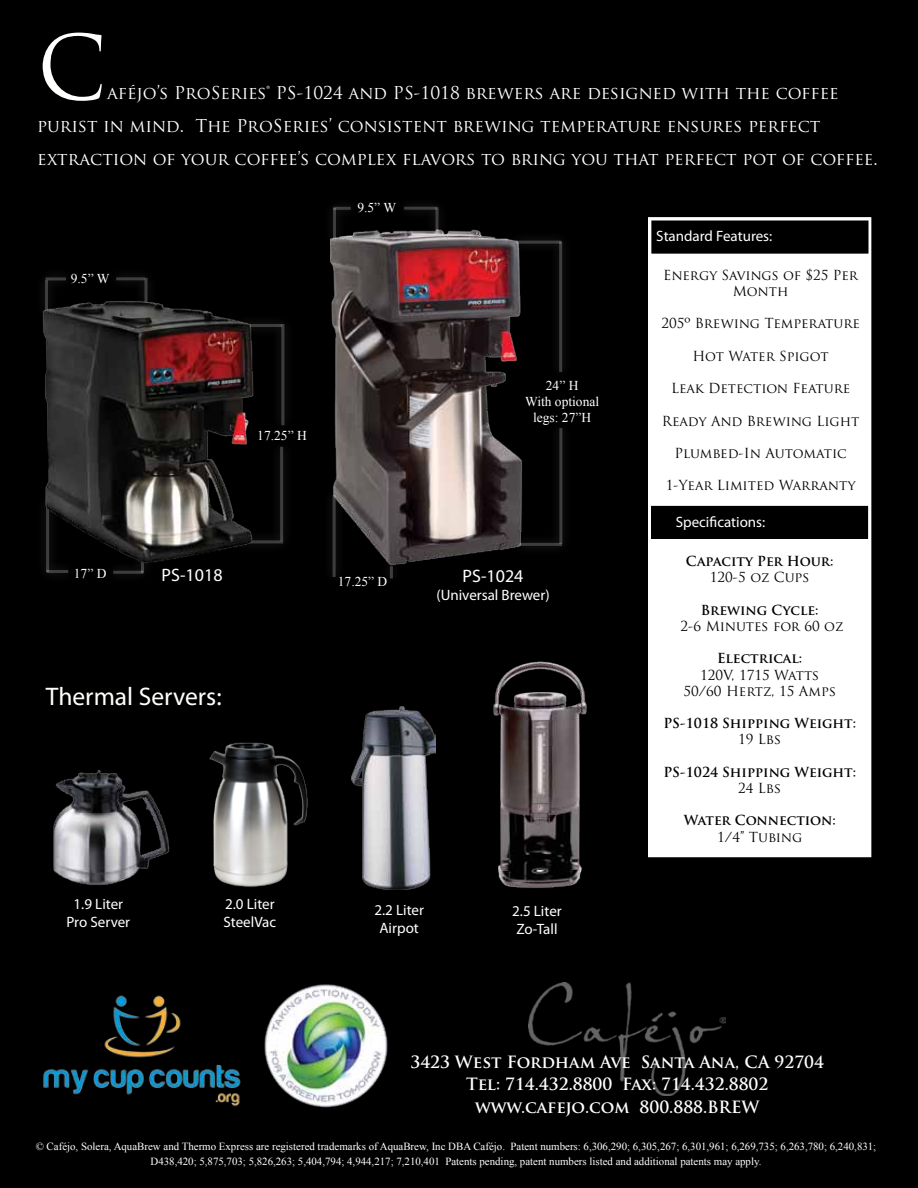
<style>
.page{position:relative;width:918px;height:1188px;background:#000}
.page>*{position:absolute;margin:0;border:0;box-sizing:border-box;transform-origin:0 0}
.t1{font:87px "Trajan Pro";color:#fffffe}
.t2{font:25.5px "Myriad Pro";color:#fffffe}
.t3{font:18px "Myriad Pro";color:#fff}
.t4{font:17.25px/33px "Trajan Pro";color:#fffffe}
.t5{font:700 16.5px/22.5px "Trajan Pro";color:#fff;text-align:center}
.t6{font:15px/18px "Myriad Pro";color:#fff;text-align:center}
.t7{font:13.5px/16.2px "Trajan Pro";color:#000;text-align:center}
.t8{font:700 13.5px "Trajan Pro";color:#000}
.t9{font:13.5px/16.2px "Times New Roman";color:#fff;text-align:center}
.t10{font:10.8px/15px "Times New Roman";color:#fff;text-align:center}
</style>
<div class="page">
<img style="left:286px;top:983px;width:106px;height:126px">
<img style="left:529px;top:983px;width:197px;height:112px">
<div style="left:231px;top:314px;width:60px;height:23px;background:#050505"></div>
<hr style="left:240px;top:324px;width:42px;height:3px;background:#fffffe">
<div style="left:272px;top:315px;width:22px;height:119px;background:#fff;opacity:.75"></div>
<hr style="left:281px;top:324px;width:3px;height:101px;background:#fffffe">
<div style="left:35px;top:271px;width:23px;height:49px;background:#050505"></div>
<hr style="left:45px;top:280px;width:3px;height:31px;background:#fffffe">
<div style="left:135px;top:269px;width:22px;height:43px;background:#010101"></div>
<hr style="left:144px;top:278px;width:3px;height:25px;background:#fffffe">
<div style="left:36px;top:268px;width:39px;height:22px;background:#fff;opacity:.75"></div>
<hr style="left:46px;top:277px;width:20px;height:3px;background:#fffffe">
<div style="left:107px;top:267px;width:47px;height:23px;background:#fff;opacity:.75"></div>
<hr style="left:116px;top:277px;width:29px;height:3px;background:#fffffe">
<div style="left:648px;top:217px;width:223px;height:640px;background:#fff"></div>
<div style="left:652px;top:507px;width:215px;height:31px;background:#000"></div>
<div style="left:651px;top:506px;width:217px;height:33px;border:2px solid #000"></div>
<div style="left:652px;top:221px;width:216px;height:32px;background:#000"></div>
<div style="left:651px;top:220px;width:217px;height:34px;border:2px solid #000"></div>
<div style="left:131px;top:529px;width:23px;height:53px;background:#000"></div>
<img style="left:330px;top:225px;width:201px;height:344px">
<div style="left:270px;top:438px;width:23px;height:112px;background:#040404"></div>
<hr style="left:280px;top:447px;width:3px;height:94px;background:#fffffe">
<div style="left:227px;top:531px;width:65px;height:22px;background:#fff;opacity:.75"></div>
<hr style="left:236px;top:540px;width:47px;height:3px;background:#fffffe">
<div style="left:507px;top:231px;width:63px;height:22px;background:#fff;opacity:.75"></div>
<hr style="left:516px;top:241px;width:45px;height:3px;background:#fffffe">
<div style="left:549px;top:232px;width:23px;height:149px;background:#fff;opacity:.75"></div>
<hr style="left:559px;top:242px;width:3px;height:130px;background:#fffffe">
<div style="left:323px;top:199px;width:23px;height:49px;background:#fff;opacity:.75"></div>
<hr style="left:333px;top:208px;width:3px;height:31px;background:#fffffe">
<div style="left:426px;top:198px;width:22px;height:44px;background:#fff;opacity:.75"></div>
<hr style="left:435px;top:207px;width:3px;height:26px;background:#fffffe">
<div style="left:324px;top:197px;width:36px;height:23px;background:#fff;opacity:.75"></div>
<hr style="left:334px;top:207px;width:17px;height:3px;background:#fffffe">
<div style="left:395px;top:197px;width:51px;height:23px;background:#fff;opacity:.75"></div>
<hr style="left:404px;top:207px;width:33px;height:3px;background:#fffffe">
<div style="left:323px;top:486px;width:22px;height:100px;background:#fff;opacity:.75"></div>
<hr style="left:333px;top:495px;width:3px;height:82px;background:#fffffe">
<div style="left:381px;top:557px;width:21px;height:31px;background:#fff;opacity:.75"></div>
<svg style="left:390px;top:566px;width:3px;height:12px"></svg>
<div style="left:550px;top:419px;width:22px;height:134px;background:#050505"></div>
<hr style="left:559px;top:428px;width:3px;height:116px;background:#fffffe">
<div style="left:510px;top:533px;width:61px;height:23px;background:#fff;opacity:.75"></div>
<hr style="left:519px;top:543px;width:43px;height:3px;background:#fffffe">
<img style="left:190px;top:722px;width:138px;height:186px">
<img style="left:39px;top:761px;width:143px;height:131px">
<img style="left:352px;top:707px;width:83px;height:182px">
<img style="left:471px;top:652px;width:138px;height:246px">
<img style="left:23px;top:292px;width:233px;height:273px">
<div style="left:104px;top:561px;width:48px;height:23px;background:#fff;opacity:.75"></div>
<hr style="left:113px;top:571px;width:30px;height:3px;background:#fffffe">
<div style="left:37px;top:560px;width:40px;height:23px;background:#030303"></div>
<hr style="left:46px;top:570px;width:22px;height:3px;background:#fffffe">
<img style="left:0;top:947px;width:286px;height:207px">
<h1 class="t1" style="left:37px;top:13px;width:72px">C</h1>
<p class="t4" style="left:37px;top:76px;width:842px;text-indent:70px">aféjo’s ProSeries® PS-1024 and PS-1018 brewers are designed with the coffee purist in mind. The ProSeries’ consistent brewing temperature ensures perfect extraction of your coffee’s complex flavors to bring you that perfect pot of coffee.</p>
<p class="t9" style="left:71px;top:270px;width:40px">9.5” W</p>
<p class="t9" style="left:74px;top:565px;width:34px">17” D</p>
<p class="t9" style="left:357px;top:200px;width:40px">9.5” W</p>
<p class="t9" style="left:257px;top:428px;width:51px">17.25” H</p>
<p class="t9" style="left:525px;top:377px;width:76px">24” H<br>With optional legs: 27”H</p>
<h3 class="t3" style="left:162px;top:563px;width:63px">PS-1018</h3>
<h3 class="t3" style="left:463px;top:565px;width:63px">PS-1024</h3>
<h3 class="t6" style="left:436px;top:586px;width:115px">(Universal Brewer)</h3>
<p class="t9" style="left:338px;top:573px;width:51px">17.25” D</p>
<h2 class="t2" style="left:46px;top:681px;width:177px">Thermal Servers:</h2>
<h3 class="t6" style="left:67px;top:895px;width:65px">1.9 Liter<br>Pro Server</h3>
<h3 class="t6" style="left:224px;top:895px;width:54px;text-align:left">2.0 Liter<br>SteelVac</h3>
<h3 class="t6" style="left:374px;top:900px;width:51px">2.2 Liter<br>Airpot</h3>
<h3 class="t6" style="left:512px;top:902px;width:51px;text-align:left">2.5 Liter<br>Zo-Tall</h3>
<h3 class="t6" style="left:656px;top:226px;width:118px">Standard Features:</h3>
<p class="t7" style="left:663px;top:267px;width:196px">Energy Savings of $25 Per<br>Month</p>
<p class="t7" style="left:661px;top:315px;width:200px">205º Brewing Temperature</p>
<p class="t7" style="left:693px;top:348px;width:138px">Hot Water Spigot</p>
<p class="t7" style="left:671px;top:380px;width:181px">Leak Detection Feature</p>
<p class="t7" style="left:662px;top:412px;width:199px">Ready And Brewing Light</p>
<p class="t7" style="left:675px;top:445px;width:174px">Plumbed-In Automatic</p>
<p class="t7" style="left:666px;top:477px;width:191px">1-Year Limited Warranty</p>
<h3 class="t6" style="left:676px;top:512px;width:91px">Specifications:</h3>
<p class="t8" style="left:686px;top:553px;width:149px">Capacity Per Hour:</p>
<p class="t7" style="left:710px;top:569px;width:101px">120-5 oz Cups</p>
<p class="t8" style="left:701px;top:602px;width:119px">Brewing Cycle:</p>
<p class="t7" style="left:681px;top:618px;width:164px">2-6 Minutes for 60 oz</p>
<p class="t8" style="left:717px;top:650px;width:86px">Electrical:</p>
<p class="t7" style="left:683px;top:667px;width:154px">120V, 1715 Watts<br>50/60 Hertz, 15 Amps</p>
<p class="t8" style="left:663px;top:715px;width:194px">PS-1018 Shipping Weight:</p>
<p class="t7" style="left:738px;top:731px;width:45px">19 Lbs</p>
<p class="t8" style="left:663px;top:764px;width:194px">PS-1024 Shipping Weight:</p>
<p class="t7" style="left:738px;top:780px;width:45px">24 Lbs</p>
<p class="t8" style="left:684px;top:812px;width:154px">Water Connection:</p>
<p class="t7" style="left:717px;top:829px;width:87px">1/4” Tubing</p>
<h3 class="t5" style="left:410px;top:1051px;width:415px">3423 West Fordham Ave Santa Ana, CA 92704<br>Tel: 714.432.8800 Fax: 714.432.8802 www.cafejo.com 800.888.BREW</h3>
<p class="t10" style="left:36px;top:1139px;width:842px">© Caféjo, Solera, AquaBrew and Thermo Express are registered trademarks of AquaBrew, Inc DBA Caféjo. Patent numbers: 6,306,290; 6,305,267; 6,301,961; 6,269,735; 6,263,780; 6,240,831;<br>D438,420; 5,875,703; 5,826,263; 5,404,794; 4,944,217; 7,210,401 Patents pending, patent numbers listed and additional patents may apply.</p>
</div>
